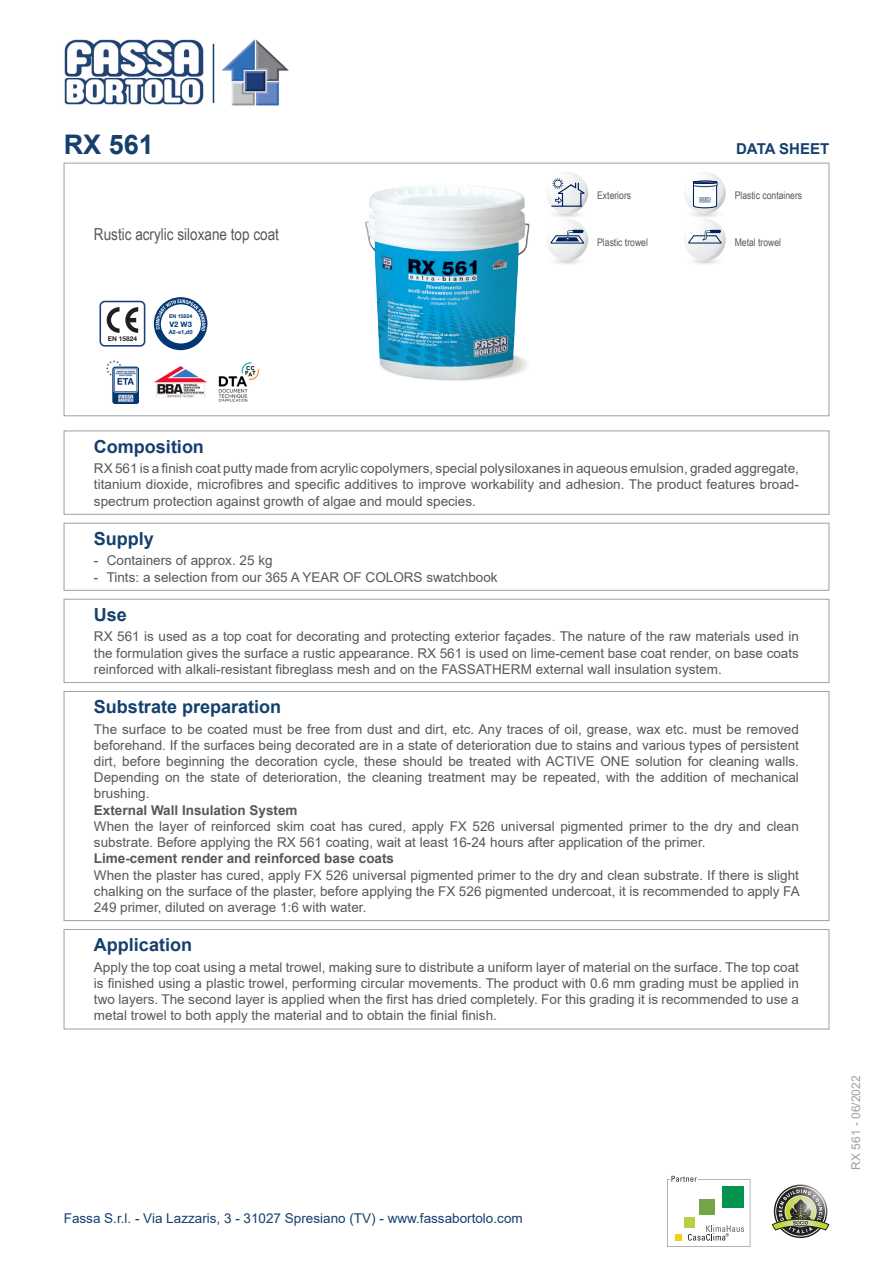
<style>
.page{position:relative;width:893px;height:1263px;background:#fff}
.page>*{position:absolute;margin:0;border:0;box-sizing:border-box;transform-origin:0 0}
.Sottotitolo{font:700 27px "Arial";color:#15406e}
.Titolo{font:700 18px "Arial";color:#15406e}
.Descrizione{font:16.5px "Arial Narrow";color:#57585a}
.Scheda_Tecnica{font:700 15px "Arial";color:#15406e}
.Preparazione_del_fon{font:13.5px/16.2px "Arial";color:#57585a;text-align:justify}
.Applicazione{font:13.5px/16.2px "Arial";color:#57585a;text-align:justify}
.Impiego{font:13.5px/16.2px "Arial";color:#57585a;text-align:justify}
.Composizione{font:13.5px/16.2px "Arial";color:#57585a;text-align:justify}
.Grassetto{font:700 13.5px "Arial";color:#57585a}
.t1{font:13.5px "Arial";color:#15406e}
.t2{font:12px "Arial";color:#9ba1a4}
.Frase{font:10.5px "Arial Narrow";color:#57585a}
.t3{font:700 7.65px "Helvetica Neue";color:#013874}
.t4{font:700 6.6px "Helvetica Neue";color:#231f20}
.t5{font:700 5.7px "Helvetica Neue";color:#013874}
.t6{font:700 5.25px "Helvetica Neue";color:#013874}
</style>
<div class="page">
<svg style="left:667px;top:1176px;width:83px;height:71px"></svg>
<svg style="left:772px;top:1186px;width:57px;height:50px"></svg>
<img style="left:64px;top:39px;width:140px;height:66px">
<hr style="left:213px;top:44px;width:1px;height:59px;background:#15406e">
<img style="left:221px;top:39px;width:68px;height:67px">
<svg style="left:107px;top:307px;width:31px;height:26px"></svg>
<div style="left:100px;top:301px;width:45px;height:46px;border:2px solid #1d3e79;border-radius:4px"></div>
<svg style="left:154px;top:297px;width:54px;height:53px"></svg>
<img style="left:106px;top:361px;width:33px;height:42px">
<img style="left:155px;top:367px;width:52px;height:30px">
<img style="left:218px;top:362px;width:42px;height:40px">
<img style="left:365px;top:185px;width:165px;height:196px">
<svg style="left:547px;top:172px;width:41px;height:89px"></svg>
<svg style="left:684px;top:172px;width:42px;height:89px"></svg>
<div style="left:64px;top:163px;width:765px;height:253px;border:1px solid #9ba1a4"></div>
<div style="left:64px;top:431px;width:765px;height:83px;border:1px solid #9ba1a4"></div>
<div style="left:64px;top:523px;width:765px;height:67px;border:1px solid #9ba1a4"></div>
<div style="left:64px;top:599px;width:765px;height:84px;border:1px solid #9ba1a4"></div>
<div style="left:64px;top:691px;width:765px;height:230px;border:1px solid #9ba1a4"></div>
<div style="left:64px;top:929px;width:765px;height:100px;border:1px solid #9ba1a4"></div>
<p class="Sottotitolo" style="left:64px;top:125px;width:92px">RX 561</p>
<p class="Scheda_Tecnica" style="left:736px;top:138px;width:95px">DATA SHEET</p>
<p class="Descrizione" style="left:94px;top:222px;width:186px">Rustic acrylic siloxane top coat</p>
<p class="t4" style="left:108px;top:335px;width:31px">EN 15824</p>
<p class="t6" style="left:169px;top:313px;width:25px">EN 15824</p>
<p class="t3" style="left:169px;top:320px;width:24px">V2 W3</p>
<p class="t5" style="left:169px;top:328px;width:25px">A2-s1,d0</p>
<p class="Frase" style="left:597px;top:188px;width:35px">Exteriors</p>
<p class="Frase" style="left:597px;top:235px;width:52px">Plastic trowel</p>
<p class="Frase" style="left:735px;top:188px;width:69px">Plastic containers</p>
<p class="Frase" style="left:735px;top:235px;width:48px">Metal trowel</p>
<p class="Titolo" style="left:94px;top:434px;width:111px">Composition</p>
<p class="Composizione" style="left:94px;top:460px;width:706px">RX 561 is a finish coat putty made from acrylic copolymers, special polysiloxanes in aqueous emulsion, graded aggregate, titanium dioxide, microfibres and specific additives to improve workability and adhesion. The product features broad&shy;spectrum protection against growth of algae and mould species.</p>
<p class="Titolo" style="left:94px;top:526px;width:62px">Supply</p>
<p class="Preparazione_del_fon" style="left:94px;top:552px;width:180px">- Containers of approx. 25 kg</p>
<p class="Preparazione_del_fon" style="left:94px;top:569px;width:405px">- Tints: a selection from our 365 A YEAR OF COLORS swatchbook</p>
<p class="Titolo" style="left:94px;top:602px;width:35px">Use</p>
<p class="Impiego" style="left:94px;top:628px;width:706px">RX 561 is used as a top coat for decorating and protecting exterior façades. The nature of the raw materials used in the formulation gives the surface a rustic appearance. RX 561 is used on lime-cement base coat render, on base coats reinforced with alkali-resistant fibreglass mesh and on the FASSATHERM external wall insulation system.</p>
<p class="Titolo" style="left:94px;top:694px;width:189px">Substrate preparation</p>
<p class="Preparazione_del_fon" style="left:94px;top:721px;width:706px">The surface to be coated must be free from dust and dirt, etc. Any traces of oil, grease, wax etc. must be removed beforehand. If the surfaces being decorated are in a state of deterioration due to stains and various types of persistent dirt, before beginning the decoration cycle, these should be treated with ACTIVE ONE solution for cleaning walls.<br>Depending on the state of deterioration, the cleaning treatment may be repeated, with the addition of mechanical brushing.</p>
<p class="Grassetto" style="left:94px;top:800px;width:205px">External Wall Insulation System</p>
<p class="Preparazione_del_fon" style="left:94px;top:818px;width:706px">When the layer of reinforced skim coat has cured, apply FX 526 universal pigmented primer to the dry and clean substrate. Before applying the RX 561 coating, wait at least 16-24 hours after application of the primer.</p>
<p class="Grassetto" style="left:94px;top:849px;width:302px">Lime-cement render and reinforced base coats</p>
<p class="Preparazione_del_fon" style="left:94px;top:866px;width:707px">When the plaster has cured, apply FX 526 universal pigmented primer to the dry and clean substrate. If there is slight chalking on the surface of the plaster, before applying the FX 526 pigmented undercoat, it is recommended to apply FA 249 primer, diluted on average 1:6 with water.</p>
<p class="Titolo" style="left:94px;top:932px;width:100px">Application</p>
<p class="Applicazione" style="left:94px;top:959px;width:706px">Apply the top coat using a metal trowel, making sure to distribute a uniform layer of material on the surface. The top coat is finished using a plastic trowel, performing circular movements. The product with 0.6 mm grading must be applied in two layers. The second layer is applied when the first has dried completely. For this grading it is recommended to use a metal trowel to both apply the material and to obtain the finial finish.</p>
<p class="t1" style="left:64px;top:1208px;width:460px">Fassa S.r.l. - Via Lazzaris, 3 - 31027 Spresiano (TV) - www.fassabortolo.com</p>
<p class="t2" style="left:848px;top:1170px;width:96px;rotate:-90deg">RX 561 - 06/2022</p>
</div>
